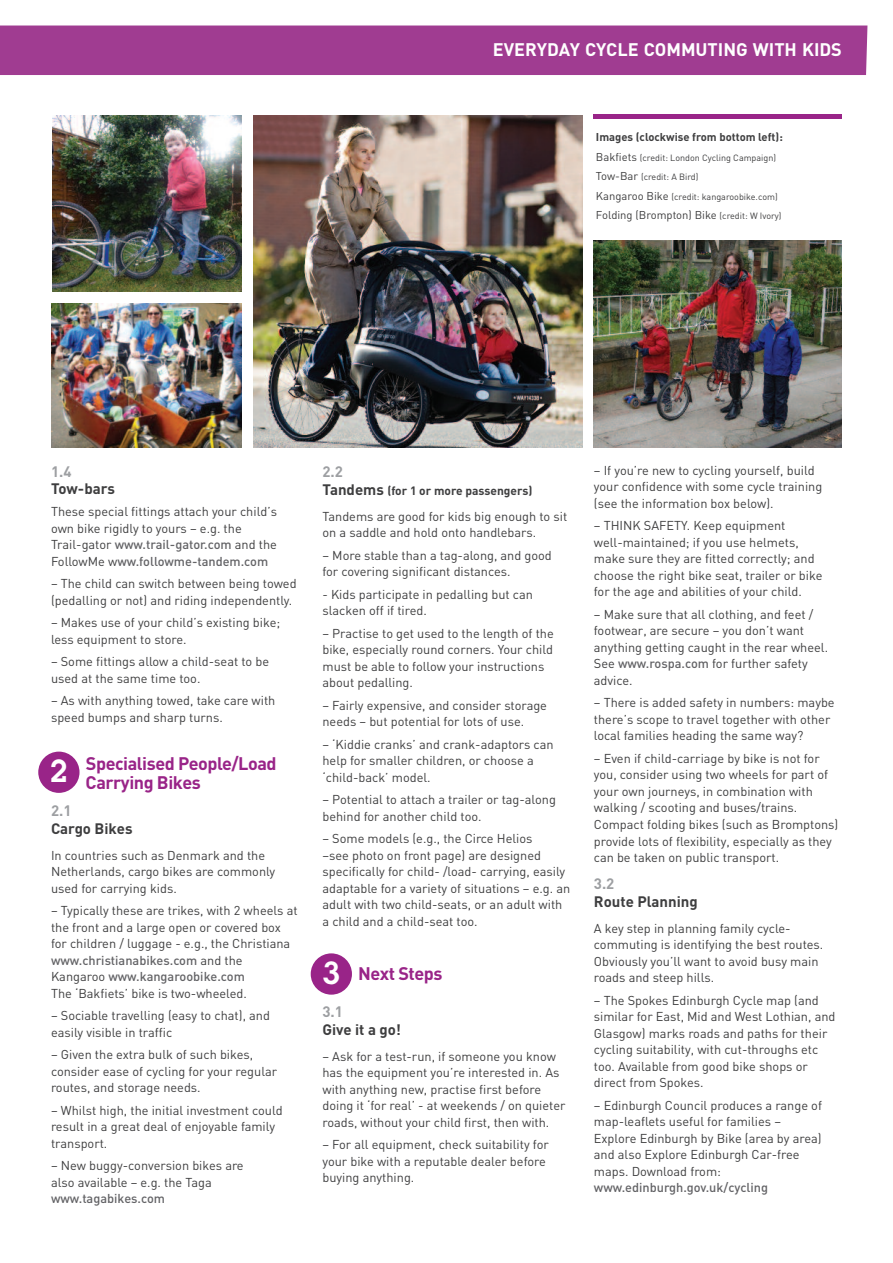
<style>
.page{position:relative;width:893px;height:1263px;background:#fff}
.page>*{position:absolute;margin:0;border:0;box-sizing:border-box;transform-origin:0 0}
.t1{font:600 31.05px "Lubalin Graph LT";color:#fff}
.t2{font:700 18px/19.5px "DIN";letter-spacing:-.025em;color:#992488}
.t3{font:700 18px "DIN";color:#fff}
.t4{font:700 15px "DIN";color:#3e3e3f}
.t5{font:700 15px "DIN";color:#9d9fa2}
.t6{font:12.75px/16.5px "DIN";color:#3e3e3f}
.t7{font:500 12.75px "DIN";color:#636366}
.t8{font:700 12px "DIN";color:#3e3e3f}
.t9{font:11.25px "DIN";color:#3e3e3f}
.t10{font:700 11.25px "DIN";color:#3e3e3f}
.t11{font:9px/19.5px "DIN";color:#3e3e3f}
.s1{font-size:11.25px}
.s2{font-size:9px}
.s3{font-weight:500;color:#636366}
.s4{font-size:15px}
</style>
<div class="page">
<div style="left:0;top:26px;width:867px;height:49px;background:#a03c91"></div>
<img style="left:53px;top:116px;width:189px;height:176px">
<img style="left:254px;top:115px;width:329px;height:332px">
<div style="left:38px;top:752px;width:42px;height:41px;background:#992488;border-radius:50%"></div>
<div style="left:311px;top:953px;width:41px;height:42px;background:#992488;border-radius:50%"></div>
<img style="left:594px;top:240px;width:248px;height:207px">
<img style="left:51px;top:303px;width:190px;height:144px">
<div style="left:594px;top:114px;width:248px;height:5px;background:#992488"></div>
<h2 class="t3" style="left:493px;top:40px;width:350px">EVERYDAY CYCLE COMMUTING WITH KIDS</h2>
<p class="t10" style="left:596px;top:131px;width:188px">Images (clockwise from bottom left):</p>
<p class="t11" style="left:596px;top:148px;width:183px"><span class="s1">Bakfiets</span> (credit: London Cycling Campaign)<br><span class="s1">Tow-Bar</span> (credit: A Bird)<br><span class="s1">Kangaroo Bike</span> (credit: kangaroobike.com)</p>
<p class="t9" style="left:596px;top:209px;width:187px">Folding (Brompton) Bike <span class="s2">(credit: W Ivory)</span></p>
<p class="t5" style="left:51px;top:463px;width:22px">1.4</p>
<p class="t4" style="left:51px;top:480px;width:65px">Tow-bars</p>
<p class="t6" style="left:51px;top:503px;width:228px">These special fittings attach your child’s own bike rigidly to yours – e.g. the Trail-gator <span class="s3">www.trail-gator.com</span> and the FollowMe w<span class="s3">ww.followme-tandem.com</span></p>
<p class="t6" style="left:51px;top:575px;width:247px">– The child can switch between being towed (pedalling or not) and riding independently.</p>
<p class="t6" style="left:51px;top:614px;width:231px">– Makes use of your child’s existing bike; less equipment to store.</p>
<p class="t6" style="left:51px;top:653px;width:220px">– Some fittings allow a child-seat to be used at the same time too.</p>
<p class="t6" style="left:51px;top:692px;width:226px">– As with anything towed, take care with speed bumps and sharp turns.</p>
<h2 class="t2" style="left:86px;top:754px;width:193px">Specialised People/Load<br>Carrying Bikes</h2>
<p class="t5" style="left:51px;top:802px;width:22px">2.1</p>
<p class="t4" style="left:51px;top:820px;width:83px">Cargo Bikes</p>
<p class="t6" style="left:51px;top:847px;width:226px">In countries such as Denmark and the<br>Netherlands, cargo bikes are commonly used for carrying kids.</p>
<p class="t6" style="left:51px;top:902px;width:248px">– Typically these are trikes, with 2 wheels at the front and a large open or covered box for children / luggage - e.g., the Christiana <span class="s3">www.christianabikes.com</span> and the Kangaroo <span class="s3">www.kangaroobike.com<br></span>The ‘Bakfiets’ bike is two-wheeled.</p>
<p class="t6" style="left:51px;top:1007px;width:220px">– Sociable travelling (easy to chat), and easily visible in traffic</p>
<p class="t6" style="left:51px;top:1046px;width:228px">– Given the extra bulk of such bikes, consider ease of cycling for your regular routes, and storage needs.</p>
<p class="t6" style="left:51px;top:1102px;width:233px">– Whilst high, the initial investment could result in a great deal of enjoyable family transport.</p>
<p class="t6" style="left:51px;top:1157px;width:194px">– New buggy-conversion bikes are also available – e.g. the Taga</p>
<p class="t7" style="left:51px;top:1191px;width:116px">www.tagabikes.com</p>
<h1 class="t1" style="left:50px;top:760px;width:20px">2</h1>
<p class="t5" style="left:322px;top:463px;width:22px">2.2</p>
<p class="t8" style="left:322px;top:484px;width:212px"><span class="s4">Tandems</span> (for 1 or more passengers)</p>
<p class="t6" style="left:322px;top:508px;width:246px">Tandems are good for kids big enough to sit on a saddle and hold onto handlebars.</p>
<p class="t6" style="left:322px;top:547px;width:231px">– More stable than a tag-along, and good for covering significant distances.</p>
<p class="t6" style="left:322px;top:586px;width:212px">- Kids participate in pedalling but can slacken off if tired.</p>
<p class="t6" style="left:322px;top:625px;width:233px">– Practise to get used to the length of the bike, especially round corners. Your child must be able to follow your instructions about pedalling.</p>
<p class="t6" style="left:322px;top:697px;width:226px">– Fairly expensive, and consider storage needs – but potential for lots of use.</p>
<p class="t6" style="left:322px;top:736px;width:233px">– ‘Kiddie cranks’ and crank-adaptors can help for smaller children, or choose a ‘child-back’ model.</p>
<p class="t6" style="left:322px;top:791px;width:235px">– Potential to attach a trailer or tag-along behind for another child too.</p>
<p class="t6" style="left:322px;top:830px;width:249px">– Some models (e.g., the Circe Helios<br>–see photo on front page) are designed specifically for child- /load- carrying, easily adaptable for a variety of situations – e.g. an adult with two child-seats, or an adult with a child and a child-seat too.</p>
<h1 class="t1" style="left:322px;top:962px;width:20px">3</h1>
<h2 class="t2" style="left:358px;top:964px;width:86px">Next Steps</h2>
<p class="t5" style="left:322px;top:1003px;width:22px">3.1</p>
<p class="t4" style="left:322px;top:1021px;width:80px">Give it a go!</p>
<p class="t6" style="left:322px;top:1048px;width:245px">– Ask for a test-run, if someone you know has the equipment you’re interested in. As with anything new, practise first before doing it ‘for real’ - at weekends / on quieter roads, without your child first, then with.</p>
<p class="t6" style="left:322px;top:1136px;width:228px">– For all equipment, check suitability for your bike with a reputable dealer before buying anything.</p>
<p class="t6" style="left:594px;top:462px;width:230px">– If you’re new to cycling yourself, build your confidence with some cycle training (see the information box below).</p>
<p class="t6" style="left:594px;top:518px;width:230px">– THINK SAFETY. Keep equipment well-maintained; if you use helmets, make sure they are fitted correctly; and choose the right bike seat, trailer or bike for the age and abilities of your child.</p>
<p class="t6" style="left:594px;top:606px;width:236px">– Make sure that all clothing, and feet / footwear, are secure – you don’t want anything getting caught in the rear wheel.<br>See <span class="s3">www.rospa.com</span> for further safety advice.</p>
<p class="t6" style="left:594px;top:695px;width:242px">– There is added safety in numbers: maybe there’s scope to travel together with other local families heading the same way?</p>
<p class="t6" style="left:594px;top:750px;width:246px">– Even if child-carriage by bike is not for you, consider using two wheels for part of your own journeys, in combination with walking / scooting and buses/trains.<br>Compact folding bikes (such as Bromptons) provide lots of flexibility, especially as they can be taken on public transport.</p>
<p class="t5" style="left:594px;top:875px;width:22px">3.2</p>
<p class="t4" style="left:594px;top:893px;width:105px">Route Planning</p>
<p class="t6" style="left:594px;top:920px;width:231px">A key step in planning family cycle&shy;commuting is identifying the best routes.<br>Obviously you’ll want to avoid busy main roads and steep hills.</p>
<p class="t6" style="left:594px;top:992px;width:243px">– The Spokes Edinburgh Cycle map (and similar for East, Mid and West Lothian, and Glasgow) marks roads and paths for their cycling suitability, with cut-throughs etc too. Available from good bike shops or direct from Spokes.</p>
<p class="t6" style="left:594px;top:1097px;width:230px">– Edinburgh Council produces a range of map-leaflets useful for families – Explore Edinburgh by Bike (area by area) and also Explore Edinburgh Car-free maps. Download from:</p>
<p class="t7" style="left:594px;top:1180px;width:176px">www.edinburgh.gov.uk/cycling</p>
</div>
